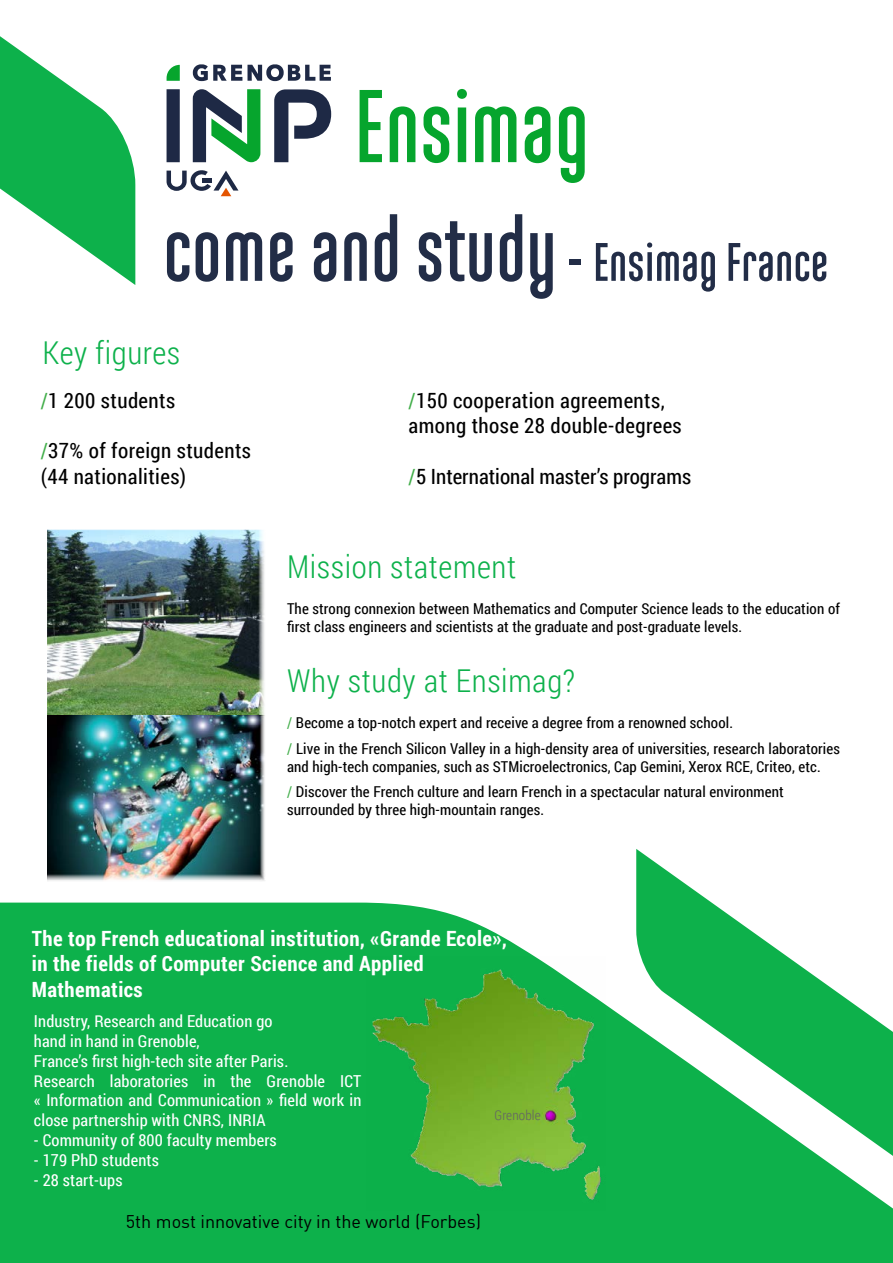
<style>
.page{position:relative;width:893px;height:1263px;background:#fff}
.page>*{position:absolute;margin:0;border:0;box-sizing:border-box;transform-origin:0 0}
.t1{font:700 54px "Ando";color:#222d47}
.t2{font:300 31.5px "Roboto Condensed";letter-spacing:.02em;color:#0db14b}
.t3{font:21px/25.2px "Roboto Condensed";letter-spacing:.02em;color:#000}
.t4{font:700 21px/25.2px "Roboto Condensed";letter-spacing:.02em;color:#fff}
.t5{font:21px "Roboto Condensed";color:#000}
.t6{font:18px "DIN";color:#000}
.t7{font:16.5px/19.8px "Roboto Condensed";letter-spacing:.01em;color:#fff}
.t8{font:15px/25.2px "Roboto Condensed";letter-spacing:.01em;color:#000}
.t9{font:300 13.5px "Roboto Condensed";letter-spacing:.005em;color:#636466}
.s1{font-size:90px}
.s2{font-size:67.5px}
.s3{color:#41ad49}
</style>
<div class="page">
<svg style="left:360px;top:90px;width:22px;height:72px"></svg>
<svg style="left:390px;top:106px;width:25px;height:56px"></svg>
<svg style="left:423px;top:106px;width:26px;height:57px"></svg>
<svg style="left:457px;top:89px;width:10px;height:73px"></svg>
<svg style="left:475px;top:106px;width:41px;height:56px"></svg>
<svg style="left:525px;top:106px;width:25px;height:57px"></svg>
<svg style="left:559px;top:106px;width:26px;height:77px"></svg>
<svg style="left:167px;top:170px;width:71px;height:26px"></svg>
<svg style="left:274px;top:89px;width:57px;height:73px"></svg>
<div style="left:167px;top:89px;width:13px;height:73px;background:#1e2945"></div>
<svg style="left:167px;top:65px;width:13px;height:16px"></svg>
<svg style="left:193px;top:89px;width:67px;height:73px"></svg>
<svg style="left:193px;top:64px;width:138px;height:17px"></svg>
<div style="left:0;top:902px;width:893px;height:361px;background:#0db14b"></div>
<svg style="left:636px;top:849px;width:257px;height:322px;fill:#0db14b"></svg>
<img style="left:47px;top:530px;width:218px;height:351px">
<img style="left:366px;top:957px;width:240px;height:254px">
<svg style="left:0;top:36px;width:135px;height:249px"></svg>
<h1 class="t1" style="left:163px;top:234px;width:667px"><span class="s1">come and study</span> <span class="s2">-</span> Ensimag France</h1>
<h2 class="t2" style="left:43px;top:331px;width:139px">Key figures</h2>
<h3 class="t3" style="left:41px;top:387px;width:136px"><span class="s3">/</span>1 200 students</h3>
<h3 class="t3" style="left:41px;top:437px;width:212px"><span class="s3">/</span>37% of foreign students (44 nationalities)</h3>
<h3 class="t3" style="left:408px;top:387px;width:275px"><span class="s3">/</span>150 cooperation agreements, among those 28 double-degrees</h3>
<h3 class="t5" style="left:408px;top:461px;width:284px"><span class="s3">/</span>5 International master’s programs</h3>
<h2 class="t2" style="left:287px;top:545px;width:231px">Mission statement</h2>
<p class="t8" style="left:287px;top:599px;width:554px;line-height:18px">The strong connexion between Mathematics and Computer Science leads to the education of first class engineers and scientists at the graduate and post-graduate levels.</p>
<h2 class="t2" style="left:287px;top:659px;width:290px">Why study at Ensimag?</h2>
<p class="t8" style="left:287px;top:710px;width:554px"><span class="s3">/</span> Become a top-notch expert and receive a degree from a renowned school.<br><span class="s3">/</span> Live in the French Silicon Valley in a high-density area of universities, research laboratories</p>
<p class="t8" style="left:287px;top:753px;width:535px">and high-tech companies, such as STMicroelectronics, Cap Gemini, Xerox RCE, Criteo, etc. <span class="s3">/</span> Discover the French culture and learn French in a spectacular natural environment</p>
<p class="t8" style="left:287px;top:796px;width:259px">surrounded by three high-mountain ranges.</p>
<h3 class="t4" style="left:32px;top:925px;width:477px">The top French educational institution, «Grande Ecole», in the fields of Computer Science and Applied<br>Mathematics</h3>
<p class="t7" style="left:34px;top:1011px;width:329px">Industry, Research and Education go<br>hand in hand in Grenoble,<br>France’s first high-tech site after Paris.<br>Research laboratories in the Grenoble ICT « Information and Communication » field work in close partnership with CNRS, INRIA</p>
<p class="t7" style="left:34px;top:1130px;width:244px">- Community of 800 faculty members</p>
<p class="t7" style="left:34px;top:1149px;width:127px">- 179 PhD students</p>
<p class="t7" style="left:34px;top:1169px;width:90px">- 28 start-ups</p>
<p class="t6" style="left:126px;top:1211px;width:357px">5th most innovative city in the world (Forbes)</p>
<p class="t9" style="left:495px;top:1106px;width:48px">Grenoble</p>
</div>
